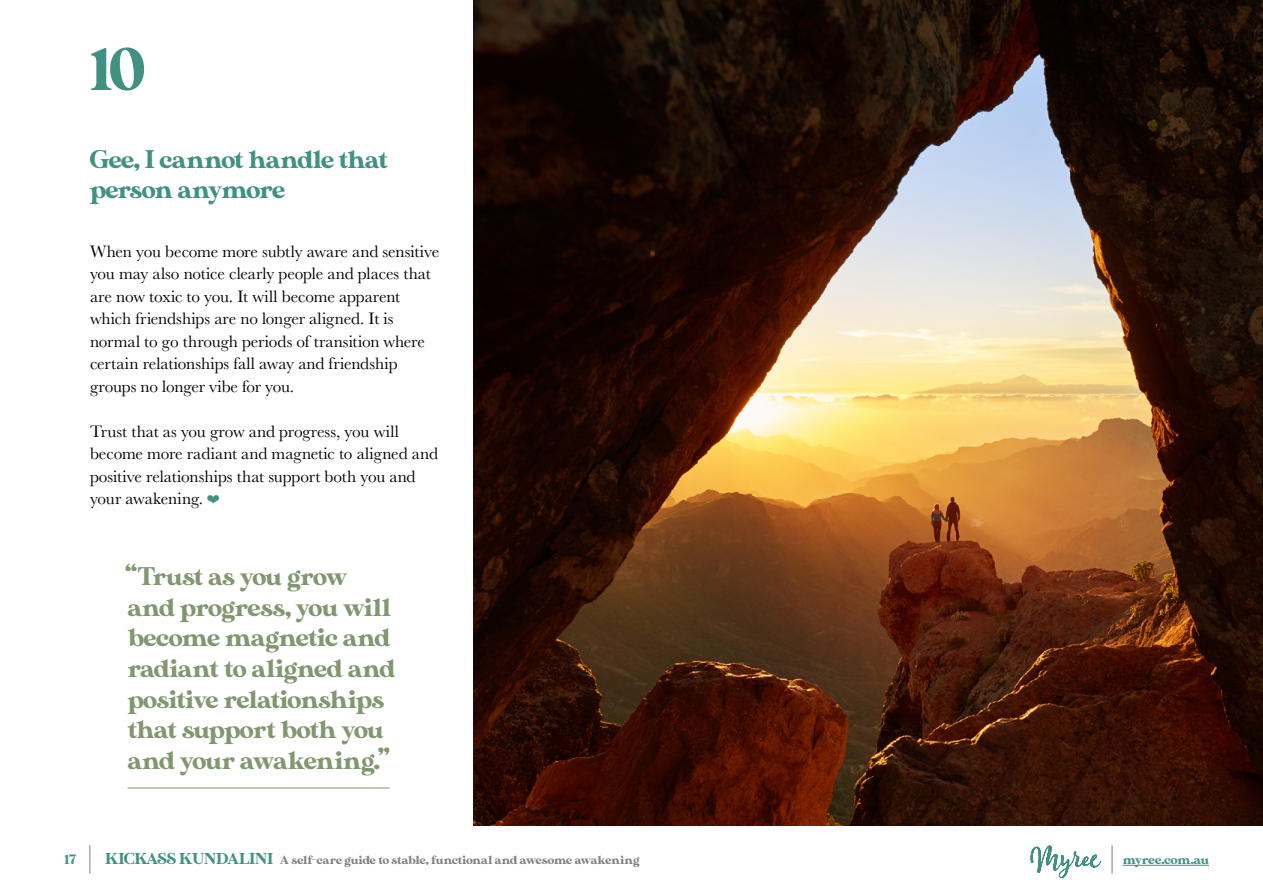
<style>
.page{position:relative;width:1263px;height:893px;background:#fff}
.page>*{position:absolute;margin:0;border:0;box-sizing:border-box;transform-origin:0 0}
.t1{font:60px "MADE Sunflower";color:#419183}
.t2{font:25.5px/30.6px "MADE Sunflower";letter-spacing:-.02em;color:#829670}
.t3{font:25.5px/30.6px "MADE Sunflower";letter-spacing:-.025em;color:#419183}
.t4{font:17.25px/22.5px "Baskerville";letter-spacing:-.005em;color:#000}
.t5{font:13.5px "MADE Sunflower";color:#419183}
.t6{font:12.75px "MADE Sunflower";letter-spacing:-.005em;color:#419183}
.t7{font:12px "MADE Sunflower";letter-spacing:-.005em;color:#808080}
.s1{color:#419183}
.s2{font-size:15.75px;color:#419183}
</style>
<div class="page">
<hr style="left:1123px;top:865px;width:86px;height:1px;background:#419183">
<svg style="left:90px;top:845px;width:1px;height:29px"></svg>
<svg style="left:1112px;top:845px;width:1px;height:29px"></svg>
<svg style="left:1030px;top:845px;width:71px;height:33px"></svg>
<img style="left:473px;top:0;width:790px;height:825px">
<hr style="left:128px;top:788px;width:262px;height:1px;background:#829670">
<h1 class="t1" style="left:90px;top:36px;width:56px">10</h1>
<h2 class="t3" style="left:90px;top:146px;width:299px">Gee, I cannot handle that person anymore</h2>
<p class="t4" style="left:90px;top:240px;width:351px">When you become more subtly aware and sensitive you may also notice clearly people and places that are now toxic to you. It will become apparent which friendships are no longer aligned. It is normal to go through periods of transition where certain relationships fall away and friendship groups no longer vibe for you.</p>
<p class="t4" style="left:90px;top:420px;width:349px">Trust that as you grow and progress, you will become more radiant and magnetic to aligned and positive relationships that support both you and your awakening. <span class="s1">❤</span></p>
<h2 class="t2" style="left:125px;top:563px;width:272px">“Trust as you grow and progress, you will become magnetic and radiant to aligned and positive relationships that support both you and your awakening.”</h2>
<p class="t7" style="left:105px;top:853px;width:536px"><span class="s2">KICKASS KUNDALINI</span> A self-care guide to stable, functional and awesome awakening</p>
<p class="t5" style="left:65px;top:852px;width:13px">17</p>
<p class="t6" style="left:1123px;top:852px;width:88px">myree.com.au</p>
</div>
